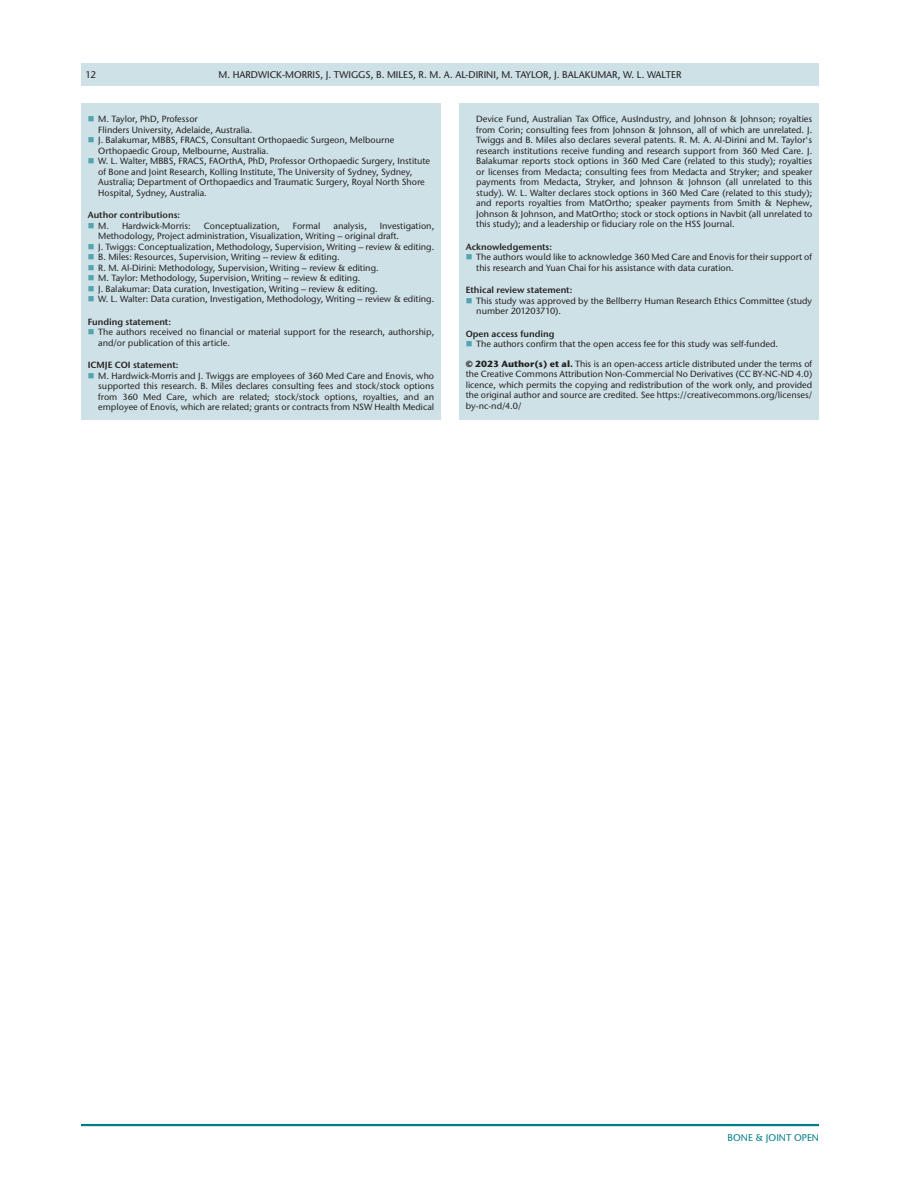
<style>
.page{position:relative;width:918px;height:1188px;background:#fff}
.page>*{position:absolute;margin:0;border:0;box-sizing:border-box;transform-origin:0 0}
.t1{font:500 9.75px "Stone Sans ITC Pro";color:#231f20}
.t2{font:500 9.75px "Stone Sans ITC Pro";color:#007c89}
.t3{font:500 9px/10.5px "Stone Sans ITC Pro";color:#231f20}
.t4{font:600 9px "Stone Sans ITC Pro";color:#231f20}
.s1{font-weight:700}
</style>
<div class="page">
<hr style="left:81px;top:1124px;width:738px;height:2px;background:#007c89">
<div style="left:81px;top:63px;width:738px;height:23px;background:#cee1e6"></div>
<div style="left:81px;top:104px;width:360px;height:316px;background:#cee1e6"></div>
<div style="left:459px;top:104px;width:360px;height:316px;background:#cee1e6"></div>
<p class="t1" style="left:85px;top:68px;width:12px">12</p>
<p class="t1" style="left:219px;top:68px;width:464px">M. HARDWICK-MORRIS, J. TWIGGS, B. MILES, R. M. A. AL-DIRINI, M. TAYLOR, J. BALAKUMAR, W. L. WALTER</p>
<p class="t3" style="left:98px;top:114px;width:333px">M. Taylor, PhD, Professor<br>Flinders University, Adelaide, Australia.<br>J. Balakumar, MBBS, FRACS, Consultant Orthopaedic Surgeon, Melbourne Orthopaedic Group, Melbourne, Australia.<br>W. L. Walter, MBBS, FRACS, FAOrthA, PhD, Professor Orthopaedic Surgery, Institute of Bone and Joint Research, Kolling Institute, The University of Sydney, Sydney, Australia; Department of Orthopaedics and Traumatic Surgery, Royal North Shore Hospital, Sydney, Australia.</p>
<p class="t4" style="left:88px;top:209px;width:94px">Author contributions:</p>
<p class="t3" style="left:98px;top:220px;width:94px">M. Hardwick-Morris:</p>
<p class="t3" style="left:204px;top:220px;width:78px">Conceptualization,</p>
<p class="t3" style="left:293px;top:220px;width:29px">Formal</p>
<p class="t3" style="left:333px;top:220px;width:35px">analysis,</p>
<p class="t3" style="left:476px;top:114px;width:338px;text-align:justify">Device Fund, Australian Tax Office, AusIndustry, and Johnson &amp; Johnson; royalties from Corin; consulting fees from Johnson &amp; Johnson, all of which are unrelated. J.<br>Twiggs and B. Miles also declares several patents. R. M. A. Al-Dirini and M. Taylor's research institutions receive funding and research support from 360 Med Care. J.<br>Balakumar reports stock options in 360 Med Care (related to this study); royalties or licenses from Medacta; consulting fees from Medacta and Stryker; and speaker payments from Medacta, Stryker, and Johnson &amp; Johnson (all unrelated to this study). W. L. Walter declares stock options in 360 Med Care (related to this study); and reports royalties from MatOrtho; speaker payments from Smith &amp; Nephew, Johnson &amp; Johnson, and MatOrtho; stock or stock options in Navbit (all unrelated to this study); and a leadership or fiduciary role on the HSS Journal.</p>
<p class="t4" style="left:466px;top:241px;width:88px">Acknowledgements:</p>
<p class="t3" style="left:476px;top:252px;width:337px">The authors would like to acknowledge 360 Med Care and Enovis for their support of this research and Yuan Chai for his assistance with data curation.</p>
<p class="t4" style="left:466px;top:285px;width:108px">Ethical review statement:</p>
<p class="t3" style="left:476px;top:295px;width:337px">This study was approved by the Bellberry Human Research Ethics Committee (study number 201203710).</p>
<p class="t4" style="left:466px;top:328px;width:90px">Open access funding</p>
<p class="t3" style="left:466px;top:334px;width:348px;line-height:19.5px;text-indent:10px">The authors confirm that the open access fee for this study was self-funded.<br><span class="s1">© 2023 Author(s) et al.</span> This is an open-access article distributed under the terms of</p>
<p class="t3" style="left:466px;top:369px;width:348px;text-align:justify">the Creative Commons Attribution Non-Commercial No Derivatives (CC BY-NC-ND 4.0) licence, which permits the copying and redistribution of the work only, and provided the original author and source are credited. See https://creativecommons.org/licenses/ by-nc-nd/4.0/</p>
<p class="t3" style="left:98px;top:220px;width:338px;text-indent:282px">Investigation, Methodology, Project administration, Visualization, Writing – original draft.<br>J. Twiggs: Conceptualization, Methodology, Supervision, Writing – review &amp; editing.<br>B. Miles: Resources, Supervision, Writing – review &amp; editing.<br>R. M. Al-Dirini: Methodology, Supervision, Writing – review &amp; editing.<br>M. Taylor: Methodology, Supervision, Writing – review &amp; editing.<br>J. Balakumar: Data curation, Investigation, Writing – review &amp; editing.<br>W. L. Walter: Data curation, Investigation, Methodology, Writing – review &amp; editing.</p>
<p class="t4" style="left:88px;top:316px;width:85px">Funding statement:</p>
<p class="t3" style="left:98px;top:327px;width:338px">The authors received no financial or material support for the research, authorship, and/or publication of this article.</p>
<p class="t4" style="left:88px;top:360px;width:92px">ICMJE COI statement:</p>
<p class="t3" style="left:98px;top:370px;width:338px;text-align:justify">M. Hardwick-Morris and J. Twiggs are employees of 360 Med Care and Enovis, who supported this research. B. Miles declares consulting fees and stock/stock options from 360 Med Care, which are related; stock/stock options, royalties, and an employee of Enovis, which are related; grants or contracts from NSW Health Medical</p>
<p class="t2" style="left:728px;top:1132px;width:93px">BONE &amp; JOINT OPEN</p>
</div>
